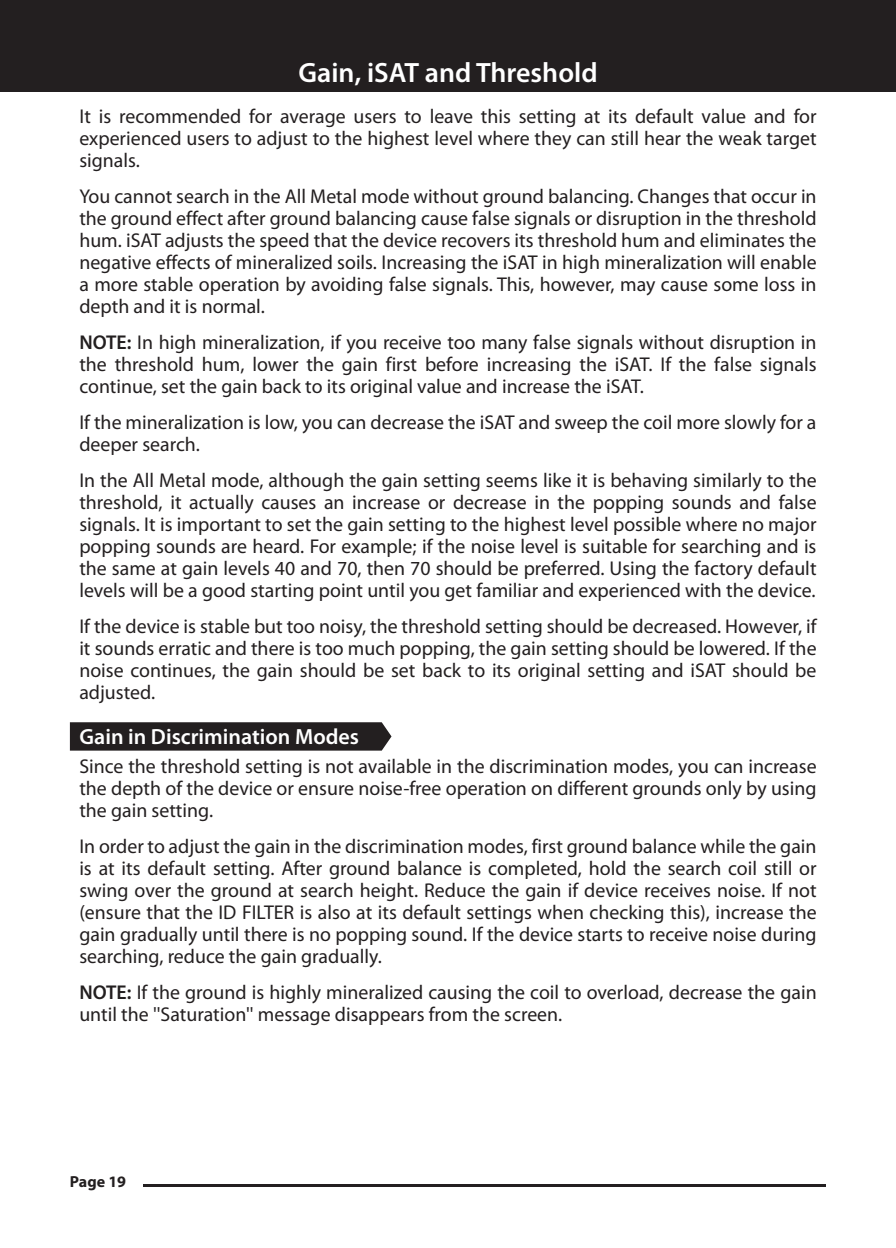
<style>
.page{position:relative;width:896px;height:1248px;background:#fff}
.page>*{position:absolute;margin:0;border:0;box-sizing:border-box;transform-origin:0 0}
.t1{font:600 28px "Myriad Pro";color:#fff}
.t2{font:600 22px "Myriad Pro";color:#fff}
.t3{font:20px/22px "Myriad Pro";color:#231f20;text-align:justify}
.t4{font:700 16px "Myriad Pro";color:#231f20}
.s1{font-weight:600}
</style>
<div class="page">
<div style="left:0;top:0;width:896px;height:92px;background:#231f20"></div>
<hr style="left:143px;top:1184px;width:683px;height:3px;background:#231f20">
<div style="left:70px;top:722px;width:321px;height:28px;background:#231f20"></div>
<h1 class="t1" style="left:298px;top:54px;width:301px">Gain, iSAT and Threshold</h1>
<p class="t3" style="left:79px;top:105px;width:739px">It is recommended for average users to leave this setting at its default value and for experienced users to adjust to the highest level where they can still hear the weak target signals.</p>
<p class="t3" style="left:79px;top:185px;width:739px">You cannot search in the All Metal mode without ground balancing. Changes that occur in the ground effect after ground balancing cause false signals or disruption in the threshold hum. iSAT adjusts the speed that the device recovers its threshold hum and eliminates the negative effects of mineralized soils. Increasing the iSAT in high mineralization will enable a more stable operation by avoiding false signals. This, however, may cause some loss in depth and it is normal.</p>
<p class="t3" style="left:79px;top:331px;width:739px"><span class="s1">NOTE:</span> In high mineralization, if you receive too many false signals without disruption in the threshold hum, lower the gain first before increasing the iSAT. If the false signals continue, set the gain back to its original value and increase the iSAT.</p>
<p class="t3" style="left:79px;top:411px;width:739px">If the mineralization is low, you can decrease the iSAT and sweep the coil more slowly for a deeper search.</p>
<p class="t3" style="left:79px;top:469px;width:739px">In the All Metal mode, although the gain setting seems like it is behaving similarly to the threshold, it actually causes an increase or decrease in the popping sounds and false signals. It is important to set the gain setting to the highest level possible where no major popping sounds are heard. For example; if the noise level is suitable for searching and is the same at gain levels 40 and 70, then 70 should be preferred. Using the factory default levels will be a good starting point until you get familiar and experienced with the device.</p>
<p class="t3" style="left:79px;top:615px;width:739px">If the device is stable but too noisy, the threshold setting should be decreased. However, if it sounds erratic and there is too much popping, the gain setting should be lowered. If the noise continues, the gain should be set back to its original setting and iSAT should be adjusted.</p>
<p class="t2" style="left:79px;top:722px;width:281px">Gain in Discrimination Modes</p>
<p class="t3" style="left:79px;top:754px;width:739px">Since the threshold setting is not available in the discrimination modes, you can increase the depth of the device or ensure noise-free operation on different grounds only by using the gain setting.</p>
<p class="t3" style="left:79px;top:834px;width:739px">In order to adjust the gain in the discrimination modes, first ground balance while the gain is at its default setting. After ground balance is completed, hold the search coil still or swing over the ground at search height. Reduce the gain if device receives noise. If not (ensure that the ID FILTER is also at its default settings when checking this), increase the gain gradually until there is no popping sound. If the device starts to receive noise during searching, reduce the gain gradually.</p>
<p class="t3" style="left:79px;top:980px;width:739px"><span class="s1">NOTE:</span> If the ground is highly mineralized causing the coil to overload, decrease the gain until the ''Saturation'' message disappears from the screen.</p>
<p class="t4" style="left:70px;top:1171px;width:58px">Page 19</p>
</div>
